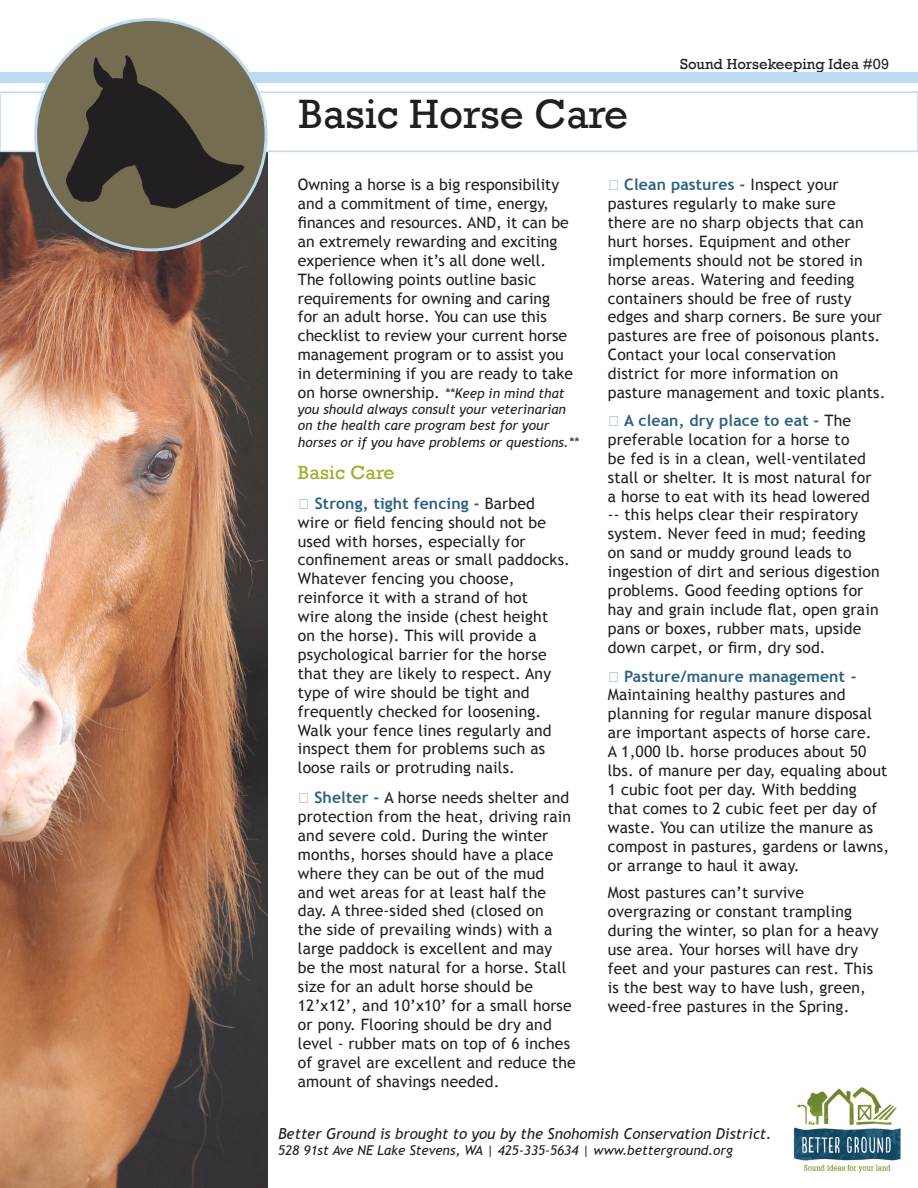
<style>
.page{position:relative;width:918px;height:1188px;background:#fff}
.page>*{position:absolute;margin:0;border:0;box-sizing:border-box;transform-origin:0 0}
.t1{font:42px "Rockwell";color:#231f20}
.Text_Header{font:19.5px "Rockwell";letter-spacing:.01em;color:#9eae2b}
.Text_Sub-header{font:15.75px/18.9px "Trebuchet MS";letter-spacing:.01em;color:#231f20}
.t2{font:italic 15px "Trebuchet MS";color:#231f20}
.t3{font:15px "Rockwell";color:#231f20}
.t4{font:italic 13.5px/16.2px "Trebuchet MS";color:#231f20}
.s1{font-style:italic;font-size:13.5px}
.s2{font-family:"Arial";font-weight:700;color:#2b627f}
.s3{font-weight:700;color:#2b627f}
</style>
<div class="page">
<img style="left:0;top:152px;width:268px;height:1036px">
<img style="left:794px;top:1087px;width:107px;height:85px">
<div style="left:0;top:72px;width:918px;height:11px;background:#bcdaf2"></div>
<div style="left:0;top:92px;width:918px;height:60px;border:2px solid #bcdaf2"></div>
<div style="left:36px;top:20px;width:230px;height:230px;background:#746d51;border-radius:50%"></div>
<svg style="left:64px;top:53px;width:201px;height:155px"></svg>
<p class="t1" style="left:299px;top:90px;width:331px">Basic Horse Care</p>
<p class="t3" style="left:680px;top:56px;width:211px">Sound Horsekeeping Idea #09</p>
<p class="Text_Sub-header" style="left:298px;top:175px;width:277px">Owning a horse is a big responsibility and a commitment of time, energy, finances and resources. AND, it can be an extremely rewarding and exciting experience when it’s all done well.<br>The following points outline basic requirements for owning and caring for an adult horse. You can use this checklist to review your current horse management program or to assist you in determining if you are ready to take on horse ownership. <span class="s1">**Keep in mind that</span></p>
<p class="t4" style="left:298px;top:401px;width:282px">you should always consult your veterinarian on the health care program best for your horses or if you have problems or questions.**</p>
<p class="Text_Header" style="left:298px;top:461px;width:98px">Basic Care</p>
<p class="Text_Sub-header" style="left:298px;top:494px;width:274px"><span class="s2">☐</span> <span class="s3">Strong, tight fencing -</span> Barbed wire or field fencing should not be used with horses, especially for confinement areas or small paddocks.<br>Whatever fencing you choose, reinforce it with a strand of hot<br>wire along the inside (chest height<br>on the horse). This will provide a psychological barrier for the horse that they are likely to respect. Any type of wire should be tight and frequently checked for loosening.<br>Walk your fence lines regularly and inspect them for problems such as loose rails or protruding nails.</p>
<p class="Text_Sub-header" style="left:298px;top:788px;width:279px"><span class="s2">☐</span> <span class="s3">Shelter -</span> A horse needs shelter and protection from the heat, driving rain and severe cold. During the winter months, horses should have a place where they can be out of the mud<br>and wet areas for at least half the day. A three-sided shed (closed on<br>the side of prevailing winds) with a large paddock is excellent and may<br>be the most natural for a horse. Stall size for an adult horse should be 12’x12’, and 10’x10’ for a small horse or pony. Flooring should be dry and level - rubber mats on top of 6 inches of gravel are excellent and reduce the amount of shavings needed.</p>
<p class="Text_Sub-header" style="left:608px;top:175px;width:279px"><span class="s2">☐</span> <span class="s3">Clean pastures -</span> Inspect your pastures regularly to make sure<br>there are no sharp objects that can hurt horses. Equipment and other implements should not be stored in horse areas. Watering and feeding containers should be free of rusty edges and sharp corners. Be sure your pastures are free of poisonous plants.<br>Contact your local conservation district for more information on pasture management and toxic plants.</p>
<p class="Text_Sub-header" style="left:608px;top:411px;width:273px"><span class="s2">☐</span> <span class="s3">A clean, dry place to eat -</span> The preferable location for a horse to<br>be fed is in a clean, well-ventilated stall or shelter. It is most natural for a horse to eat with its head lowered -- this helps clear their respiratory system. Never feed in mud; feeding on sand or muddy ground leads to ingestion of dirt and serious digestion problems. Good feeding options for hay and grain include flat, open grain pans or boxes, rubber mats, upside down carpet, or firm, dry sod.</p>
<p class="Text_Sub-header" style="left:608px;top:666px;width:283px"><span class="s2">☐</span> <span class="s3">Pasture/manure management - </span>Maintaining healthy pastures and planning for regular manure disposal are important aspects of horse care.<br>A 1,000 lb. horse produces about 50 lbs. of manure per day, equaling about 1 cubic foot per day. With bedding that comes to 2 cubic feet per day of waste. You can utilize the manure as compost in pastures, gardens or lawns, or arrange to haul it away.</p>
<p class="Text_Sub-header" style="left:608px;top:883px;width:272px">Most pastures can’t survive overgrazing or constant trampling during the winter, so plan for a heavy use area. Your horses will have dry feet and your pastures can rest. This is the best way to have lush, green, weed-free pastures in the Spring.</p>
<p class="t2" style="left:278px;top:1124px;width:495px">Better Ground is brought to you by the Snohomish Conservation District.</p>
<p class="t4" style="left:278px;top:1142px;width:456px">528 91st Ave NE Lake Stevens, WA | 425-335-5634 | www.betterground.org</p>
</div>
